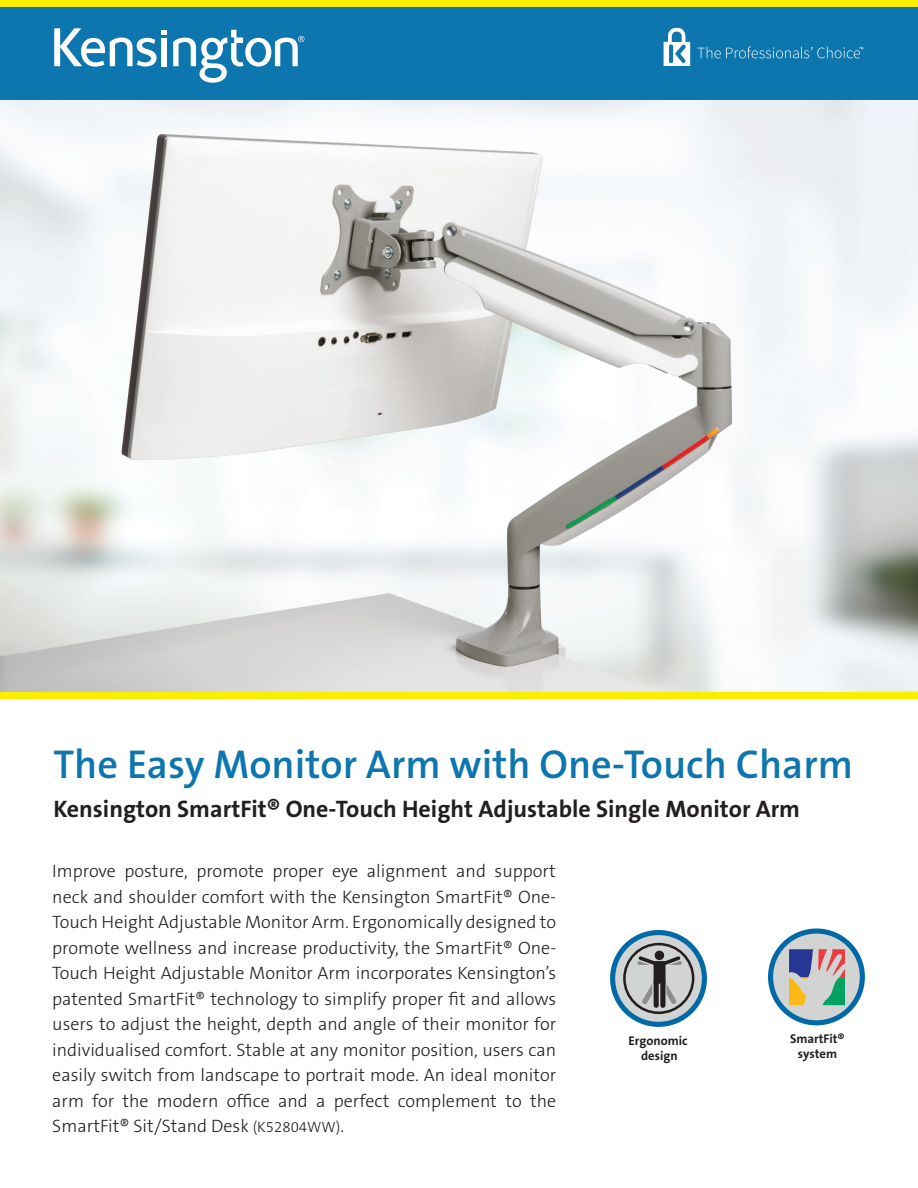
<style>
.page{position:relative;width:918px;height:1188px;background:#fff}
.page>*{position:absolute;margin:0;border:0;box-sizing:border-box;transform-origin:0 0}
.t1{font:40.5px "The Sans KENSINGTON6 SB";color:#0e76ae}
.t2{font:24px "The Sans KENSINGTON7 Bd";color:#231f20}
.t3{font:18px/25.5px "The Sans KENSINGTON3 Li";color:#231f20;text-align:justify}
.t4{font:12.75px/15.3px "The Sans KENSINGTON7 Bd";color:#231f20;text-align:center}
.s1{font-size:15px}
</style>
<div class="page">
<img style="left:0;top:100px;width:918px;height:592px">
<div style="left:0;top:8px;width:918px;height:92px;background:#0e76ae"></div>
<svg style="left:173px;top:30px;width:131px;height:53px"></svg>
<svg style="left:54px;top:28px;width:113px;height:39px"></svg>
<div style="left:0;top:0;width:918px;height:8px;background:#fcee01"></div>
<svg style="left:697px;top:47px;width:166px;height:11px"></svg>
<svg style="left:664px;top:28px;width:26px;height:38px"></svg>
<div style="left:0;top:692px;width:918px;height:7px;background:#fcee01"></div>
<svg style="left:613px;top:933px;width:91px;height:91px;background:#b3bdc2"></svg>
<div style="left:610px;top:930px;width:97px;height:97px;border:5px solid #006aa7;border-radius:50%"></div>
<div style="left:623px;top:943px;width:71px;height:71px;border:3px solid #231f20;border-radius:50%"></div>
<div style="left:654px;top:961px;width:12px;height:23px;background:#231f20"></div>
<div style="left:654px;top:979px;width:5px;height:29px;background:#231f20;border-radius:3px"></div>
<div style="left:660px;top:979px;width:5px;height:29px;background:#231f20;border-radius:3px"></div>
<svg style="left:642px;top:984px;width:10px;height:20px"></svg>
<svg style="left:666px;top:984px;width:11px;height:20px"></svg>
<svg style="left:637px;top:950px;width:45px;height:16px"></svg>
<svg style="left:771px;top:931px;width:91px;height:92px;background:#b5c4cc"></svg>
<div style="left:768px;top:928px;width:97px;height:97px;border:5px solid #006aa7;border-radius:50%"></div>
<svg style="left:789px;top:949px;width:56px;height:56px;background:#9f9d96"></svg>
<p class="t1" style="left:53px;top:743px;width:801px">The Easy Monitor Arm with One-Touch Charm</p>
<p class="t2" style="left:53px;top:796px;width:748px">Kensington SmartFit® One-Touch Height Adjustable Single Monitor Arm</p>
<p class="t3" style="left:52px;top:859px;width:505px">Improve posture, promote proper eye alignment and support neck and shoulder comfort with the Kensington SmartFit® One-Touch Height Adjustable Monitor Arm. Ergonomically designed to promote wellness and increase productivity, the SmartFit® One-Touch Height Adjustable Monitor Arm incorporates Kensington’s patented SmartFit® technology to simplify proper fit and allows users to adjust the height, depth and angle of their monitor for individualised comfort. Stable at any monitor position, users can easily switch from landscape to portrait mode. An ideal monitor arm for the modern office and a perfect complement to the SmartFit® Sit/Stand Desk <span class="s1">(K52804WW)</span>.</p>
<p class="t4" style="left:629px;top:1033px;width:60px">Ergonomic design</p>
<p class="t4" style="left:790px;top:1032px;width:56px">SmartFit® system</p>
</div>
